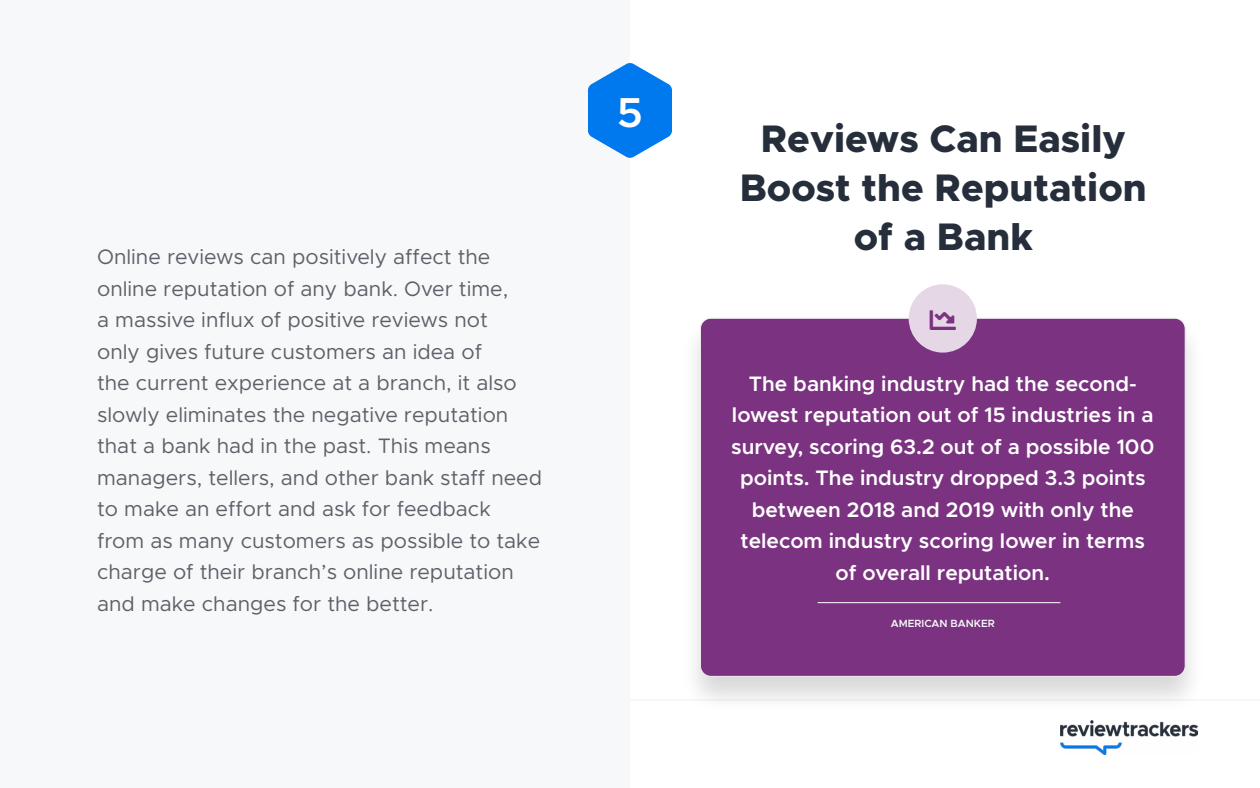
<style>
.page{position:relative;width:1260px;height:788px;background:#fff}
.page>*{position:absolute;margin:0;border:0;box-sizing:border-box;transform-origin:0 0}
.t1{font:600 42px "Metropolis";color:#fff}
.t2{font:800 38.5px/49px "Metropolis";color:#252e3a;text-align:center}
.t3{font:26.25px "Font Awesome 5 Pro Solid";color:#7b3381}
.t4{font:21px/31.5px "Metropolis";color:#5c6168}
.t5{font:600 21px/31.5px "Metropolis";color:#fff;text-align:center}
.t6{font:600 10.5px "Metropolis";color:#f6f8fa}
</style>
<div class="page">
<img style="left:1060px;top:720px;width:137px;height:34px">
<hr style="left:0;top:699px;width:1260px;height:1px;background:#eff0f0">
<div style="left:0;top:0;width:630px;height:788px;background:#f6f8fa"></div>
<svg style="left:588px;top:63px;width:84px;height:95px"></svg>
<div style="left:680px;top:315px;width:525px;height:399px;background:#000;opacity:.15"></div>
<div style="left:700px;top:318px;width:485px;height:358px;background:#7b3381;border-radius:10px"></div>
<div style="left:909px;top:284px;width:68px;height:68px;background:#e5d7e6;border-radius:50%"></div>
<hr style="left:818px;top:602px;width:242px;height:1px;background:#fff">
<p class="t4" style="left:97px;top:241px;width:447px">Online reviews can positively affect the online reputation of any bank. Over time,<br>a massive influx of positive reviews not<br>only gives future customers an idea of<br>the current experience at a branch, it also slowly eliminates the negative reputation that a bank had in the past. This means managers, tellers, and other bank staff need to make an effort and ask for feedback from as many customers as possible to take charge of their branch’s online reputation and make changes for the better.</p>
<h1 class="t1" style="left:617px;top:86px;width:27px">5</h1>
<h2 class="t2" style="left:740px;top:114px;width:408px">Reviews Can Easily<br>Boost the Reputation of a Bank</h2>
<p class="t3" style="left:930px;top:307px;width:28px">▼●■□■</p>
<p class="t5" style="left:731px;top:367px;width:425px">The banking industry had the second&shy;lowest reputation out of 15 industries in a survey, scoring 63.2 out of a possible 100 points. The industry dropped 3.3 points between 2018 and 2019 with only the telecom industry scoring lower in terms of overall reputation.</p>
<p class="t6" style="left:891px;top:616px;width:105px">AMERICAN BANKER</p>
</div>
